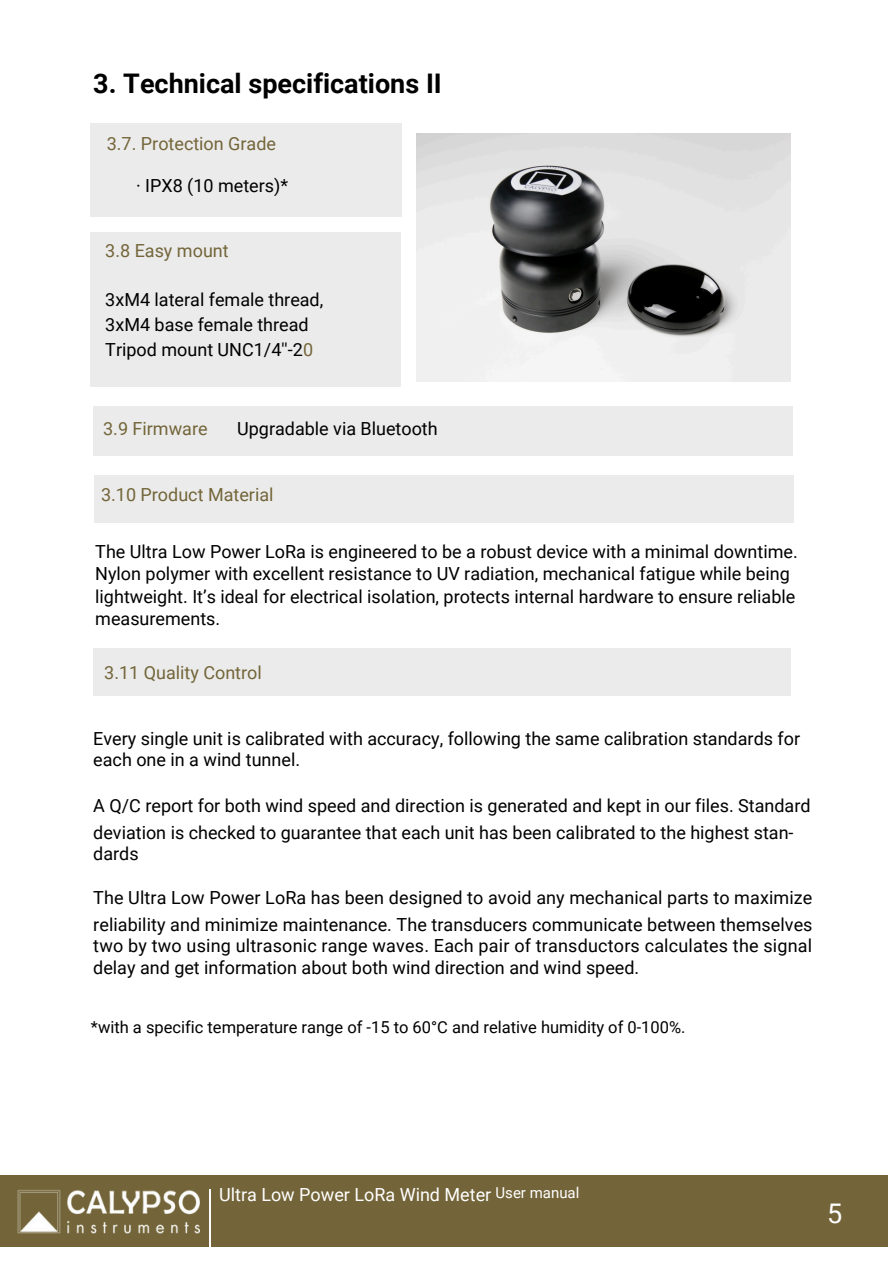
<style>
.page{position:relative;width:888px;height:1262px;background:#fff}
.page>*{position:absolute;margin:0;border:0;box-sizing:border-box;transform-origin:0 0}
.t1{font:700 27px "Roboto";color:#000}
.t2{font:27px "Roboto";color:#fff}
.t3{font:18px/22.5px "Roboto";color:#000}
.t4{font:18px "Roboto";color:#736539}
.t5{font:18px "Roboto";color:#fff}
.t6{font:16.5px "Roboto";color:#000}
.t7{font:15px "Roboto";color:#fff}
.s1{color:#736539}
</style>
<div class="page">
<div style="left:0;top:1175px;width:888px;height:70px;background:#736539"></div>
<hr style="left:209px;top:1188px;width:2px;height:73px;background:#fff">
<img style="left:18px;top:1189px;width:181px;height:43px">
<div style="left:90px;top:124px;width:311px;height:93px;background:#ebebeb"></div>
<div style="left:90px;top:233px;width:311px;height:153px;background:#ebebeb"></div>
<div style="left:93px;top:648px;width:697px;height:47px;background:#ebebeb"></div>
<div style="left:93px;top:407px;width:699px;height:48px;background:#ebebeb"></div>
<div style="left:94px;top:475px;width:699px;height:48px;background:#ebebeb"></div>
<img style="left:416px;top:133px;width:374px;height:249px">
<h2 class="t1" style="left:93px;top:68px;width:350px">3. Technical specifications II</h2>
<h2 class="t4" style="left:107px;top:133px;width:171px">3.7. Protection Grade</h2>
<p class="t3" style="left:136px;top:175px;width:153px">· IPX8 (10 meters)*</p>
<h2 class="t4" style="left:105px;top:240px;width:125px">3.8 Easy mount</h2>
<h2 class="t3" style="left:105px;top:288px;width:219px;line-height:24.8px">3xM4 lateral female thread,<br>3xM4 base female thread<br>Tripod mount UNC1/4''-2<span class="s1">0</span></h2>
<h1 class="t4" style="left:103px;top:418px;width:106px">3.9 Firmware</h1>
<h2 class="t3" style="left:237px;top:417px;width:202px">Upgradable via Bluetooth</h2>
<h2 class="t4" style="left:101px;top:484px;width:174px">3.10 Product Material</h2>
<h2 class="t3" style="left:95px;top:540px;width:704px">The Ultra Low Power LoRa is engineered to be a robust device with a minimal downtime.<br>Nylon polymer with excellent resistance to UV radiation, mechanical fatigue while being lightweight. It’s ideal for electrical isolation, protects internal hardware to ensure reliable measurements.</h2>
<h2 class="t4" style="left:104px;top:662px;width:159px">3.11 Quality Control</h2>
<h2 class="t3" style="left:93px;top:727px;width:708px;line-height:21.3px">Every single unit is calibrated with accuracy, following the same calibration standards for each one in a wind tunnel.</h2>
<h2 class="t3" style="left:93px;top:791px;width:719px;line-height:27px">A Q/C report for both wind speed and direction is generated and kept in our files. Standard deviation is checked to guarantee that each unit has been calibrated to the highest stan-</h2>
<h2 class="t3" style="left:93px;top:842px;width:47px">dards</h2>
<h2 class="t3" style="left:93px;top:884px;width:720px;line-height:27px">The Ultra Low Power LoRa has been designed to avoid any mechanical parts to maximize reliability and minimize maintenance. The transducers communicate between themselves</h2>
<h2 class="t3" style="left:93px;top:935px;width:720px;line-height:21.3px">two by two using ultrasonic range waves. Each pair of transductors calculates the signal delay and get information about both wind direction and wind speed.</h2>
<h2 class="t6" style="left:91px;top:1017px;width:596px">*with a specific temperature range of -15 to 60°C and relative humidity of 0-100%.</h2>
<h2 class="t7" style="left:495px;top:1183px;width:85px">User manual</h2>
<h2 class="t5" style="left:219px;top:1183px;width:274px">Ultra Low Power LoRa Wind Meter</h2>
<p class="t2" style="left:827px;top:1197px;width:17px">5</p>
</div>
